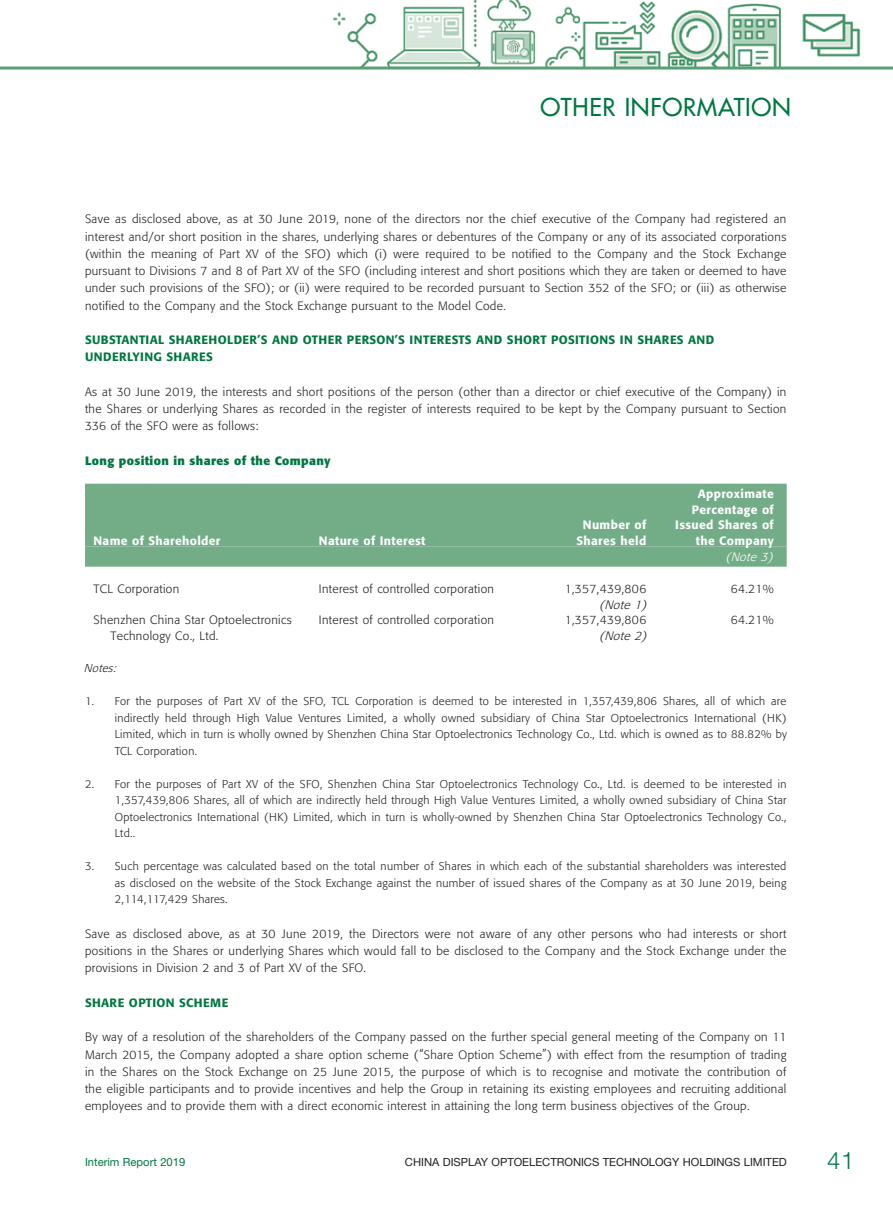
<style>
.page{position:relative;width:893px;height:1212px;background:#fff}
.page>*{position:absolute;margin:0;border:0;box-sizing:border-box;transform-origin:0 0}
.t1{font:500 24px "Futura Std";letter-spacing:.03em;color:#007741}
.t2{font:300 24px "Helvetica Neue LT Std";color:#007741}
.Body_Text{font:300 12px/17.2px "Formata";letter-spacing:.03em;color:#231f20;text-align:justify}
.Heading_1{font:500 12px/17.2px "Formata";letter-spacing:.03em;color:#007741}
.Body_Text-2{font:500 12px "Formata";letter-spacing:.03em;color:#fff}
.Heading_2{font:700 12px "Formata";letter-spacing:.03em;color:#007741}
.Body_Text-3{font:italic 300 12px "Formata";color:#fff}
.Notes{font:300 11.25px/16.5px "Formata";letter-spacing:.03em;color:#231f20;text-align:justify}
.t3{font:11.25px "Helvetica Neue LT Std";color:#231f20}
.t4{font:11.25px "Helvetica Neue LT Std";color:#007741}
.Notes-2{font:italic 300 11.25px "Formata";color:#231f20}
.s1{font-style:italic}
</style>
<div class="page">
<img style="left:0;top:0;width:893px;height:484px">
<hr style="left:0;top:67px;width:893px;height:3px;background:#599f76">
<div style="left:85px;top:484px;width:702px;height:63px;background:#72ad88"></div>
<div style="left:85px;top:547px;width:702px;height:20px;background:#72ad88"></div>
<p class="t1" style="left:540px;top:92px;width:252px">OTHER INFORMATION</p>
<p class="Body_Text" style="left:85px;top:211px;width:703px">Save as disclosed above, as at 30 June 2019, none of the directors nor the chief executive of the Company had registered an interest and/or short position in the shares, underlying shares or debentures of the Company or any of its associated corporations (within the meaning of Part XV of the SFO) which (i) were required to be notified to the Company and the Stock Exchange pursuant to Divisions 7 and 8 of Part XV of the SFO (including interest and short positions which they are taken or deemed to have under such provisions of the SFO); or (ii) were required to be recorded pursuant to Section 352 of the SFO; or (iii) as otherwise notified to the Company and the Stock Exchange pursuant to the Model Code.</p>
<p class="Heading_1" style="left:85px;top:331px;width:631px">SUBSTANTIAL SHAREHOLDER’S AND OTHER PERSON’S INTERESTS AND SHORT POSITIONS IN SHARES AND<br>UNDERLYING SHARES</p>
<p class="Body_Text" style="left:85px;top:383px;width:703px">As at 30 June 2019, the interests and short positions of the person (other than a director or chief executive of the Company) in the Shares or underlying Shares as recorded in the register of interests required to be kept by the Company pursuant to Section 336 of the SFO were as follows:</p>
<p class="Heading_2" style="left:85px;top:453px;width:247px">Long position in shares of the Company</p>
<p class="Body_Text-2" style="left:94px;top:533px;width:128px">Name of Shareholder</p>
<p class="Body_Text-2" style="left:319px;top:533px;width:108px">Nature of Interest</p>
<p class="Body_Text-2" style="left:583px;top:518px;width:65px">Number of</p>
<p class="Body_Text-2" style="left:576px;top:533px;width:71px">Shares held</p>
<p class="Body_Text-2" style="left:698px;top:486px;width:77px">Approximate</p>
<p class="Body_Text-2" style="left:692px;top:502px;width:83px">Percentage of</p>
<p class="Body_Text-2" style="left:675px;top:518px;width:100px">Issued Shares of</p>
<p class="Body_Text-2" style="left:696px;top:533px;width:80px">the Company</p>
<p class="Body_Text-3" style="left:726px;top:550px;width:52px">(Note 3)</p>
<p class="Body_Text" style="left:94px;top:580px;width:87px">TCL Corporation</p>
<p class="Body_Text" style="left:319px;top:580px;width:177px">Interest of controlled corporation</p>
<p class="Body_Text" style="left:599px;top:581px;width:52px;line-height:15.8px;text-indent:-35px">1,357,439,806 <span class="s1">(Note 1)</span></p>
<p class="Body_Text" style="left:731px;top:580px;width:45px">64.21%</p>
<p class="Body_Text" style="left:111px;top:612px;width:183px;line-height:15.8px;text-indent:-17px">Shenzhen China Star Optoelectronics<br>Technology Co., Ltd.</p>
<p class="Body_Text" style="left:319px;top:612px;width:177px">Interest of controlled corporation</p>
<p class="Body_Text" style="left:599px;top:612px;width:52px;line-height:15.8px;text-indent:-35px">1,357,439,806 <span class="s1">(Note 2)</span></p>
<p class="Body_Text" style="left:731px;top:612px;width:45px">64.21%</p>
<p class="Notes-2" style="left:84px;top:662px;width:37px">Notes:</p>
<p class="Notes" style="left:115px;top:693px;width:674px;text-indent:-30px">1. For the purposes of Part XV of the SFO, TCL Corporation is deemed to be interested in 1,357,439,806 Shares, all of which are indirectly held through High Value Ventures Limited, a wholly owned subsidiary of China Star Optoelectronics International (HK)<br>Limited, which in turn is wholly owned by Shenzhen China Star Optoelectronics Technology Co., Ltd. which is owned as to 88.82% by TCL Corporation.</p>
<p class="Notes" style="left:115px;top:776px;width:673px;text-indent:-30px">2. For the purposes of Part XV of the SFO, Shenzhen China Star Optoelectronics Technology Co., Ltd. is deemed to be interested in 1,357,439,806 Shares, all of which are indirectly held through High Value Ventures Limited, a wholly owned subsidiary of China Star Optoelectronics International (HK) Limited, which in turn is wholly-owned by Shenzhen China Star Optoelectronics Technology Co., Ltd..</p>
<p class="Notes" style="left:115px;top:858px;width:673px;text-indent:-30px">3. Such percentage was calculated based on the total number of Shares in which each of the substantial shareholders was interested as disclosed on the website of the Stock Exchange against the number of issued shares of the Company as at 30 June 2019, being 2,114,117,429 Shares.</p>
<p class="Body_Text" style="left:85px;top:925px;width:703px">Save as disclosed above, as at 30 June 2019, the Directors were not aware of any other persons who had interests or short positions in the Shares or underlying Shares which would fall to be disclosed to the Company and the Stock Exchange under the provisions in Division 2 and 3 of Part XV of the SFO.</p>
<p class="Heading_1" style="left:85px;top:994px;width:145px">SHARE OPTION SCHEME</p>
<p class="Body_Text" style="left:85px;top:1029px;width:703px">By way of a resolution of the shareholders of the Company passed on the further special general meeting of the Company on 11<br>March 2015, the Company adopted a share option scheme (“Share Option Scheme”) with effect from the resumption of trading in the Shares on the Stock Exchange on 25 June 2015, the purpose of which is to recognise and motivate the contribution of the eligible participants and to provide incentives and help the Group in retaining its existing employees and recruiting additional employees and to provide them with a direct economic interest in attaining the long term business objectives of the Group.</p>
<p class="t4" style="left:85px;top:1155px;width:102px">Interim Report 2019</p>
<p class="t3" style="left:405px;top:1155px;width:383px">CHINA DISPLAY OPTOELECTRONICS TECHNOLOGY HOLDINGS LIMITED</p>
<p class="t2" style="left:827px;top:1146px;width:29px">41</p>
</div>
